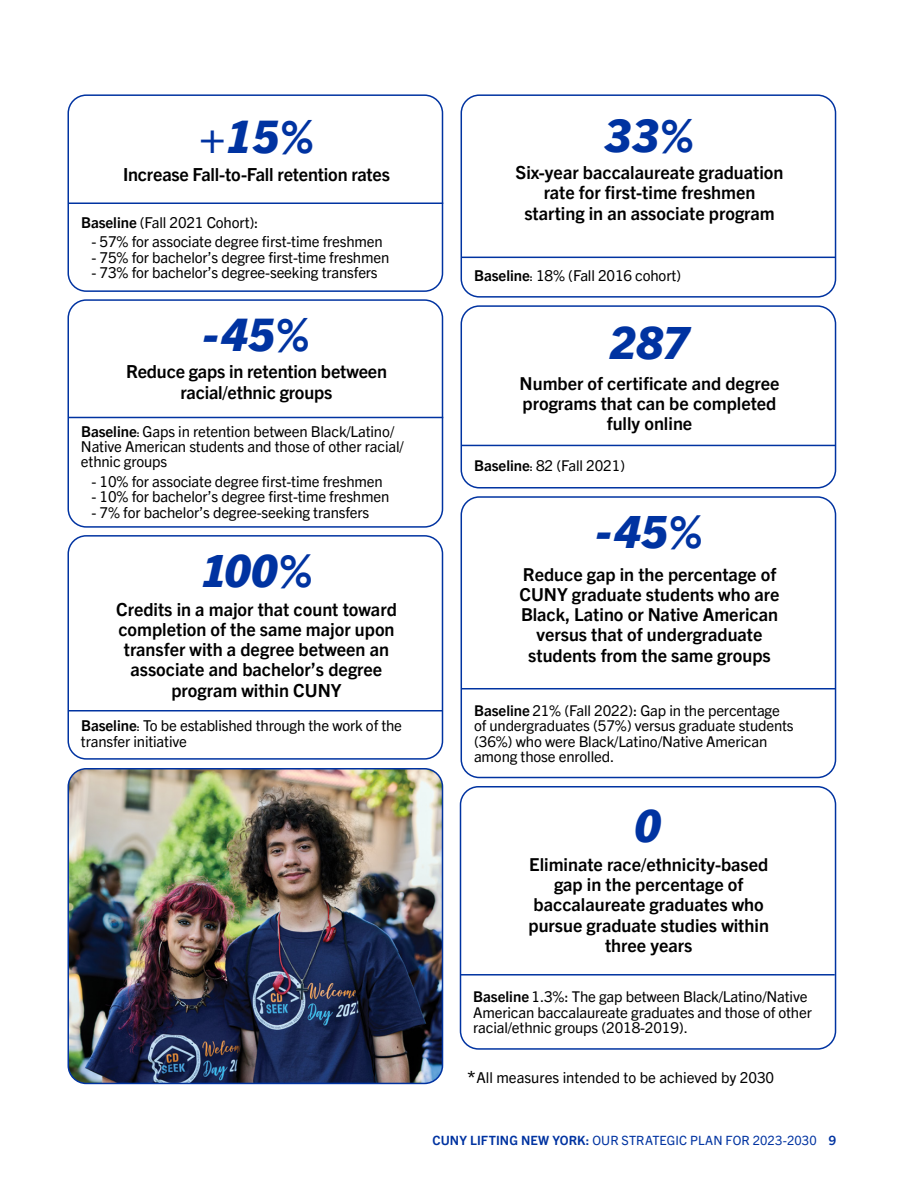
<style>
.page{position:relative;width:918px;height:1188px;background:#fff}
.page>*{position:absolute;margin:0;border:0;box-sizing:border-box;transform-origin:0 0}
.t1{font:italic 800 45px "Trade Gothic Next LT Pro";color:#0033a1}
.t2{font:italic 800 44.55px "Trade Gothic Next LT Pro";color:#0033a1}
.t3{font:700 18px/20.2px "Trade Gothic Next LT Pro";color:#000;text-align:center}
.t4{font:700 17.85px/20.2px "Trade Gothic Next LT Pro";color:#000;text-align:center}
.t5{font:15px/15.3px "Trade Gothic Next LT Pro";letter-spacing:-.01em;color:#000}
.t6{font:14.85px/15.3px "Trade Gothic Next LT Pro";letter-spacing:-.01em;color:#000}
.t7{font:12.75px "Trade Gothic Next LT Pro";letter-spacing:.01em;color:#0033a1}
.s1{font-weight:700}
.s2{font-weight:700;font-size:10.5px}
.s3{font-weight:700;font-size:10.35px}
.s4{font-size:45px}
.s5{font-size:21px}
</style>
<div class="page">
<img style="left:68px;top:769px;width:374px;height:314px">
<div style="left:68px;top:768px;width:375px;height:316px;border:2px solid #0033a1;border-radius:18px"></div>
<div style="left:68px;top:94px;width:375px;height:198px;border:2px solid #0033a1;border-radius:18px"></div>
<hr style="left:69px;top:202px;width:374px;height:2px;background:#0033a1">
<div style="left:68px;top:299px;width:375px;height:229px;border:2px solid #0033a1;border-radius:18px"></div>
<hr style="left:69px;top:417px;width:374px;height:1px;background:#0033a1">
<div style="left:68px;top:535px;width:375px;height:225px;border:2px solid #0033a1;border-radius:18px"></div>
<hr style="left:68px;top:710px;width:374px;height:2px;background:#0033a1">
<div style="left:461px;top:94px;width:375px;height:204px;border:2px solid #0033a1;border-radius:18px"></div>
<hr style="left:461px;top:257px;width:375px;height:1px;background:#0033a1">
<div style="left:461px;top:305px;width:375px;height:184px;border:2px solid #0033a1;border-radius:18px"></div>
<hr style="left:461px;top:445px;width:375px;height:1px;background:#0033a1">
<div style="left:461px;top:496px;width:375px;height:282px;border:2px solid #0033a1;border-radius:18px"></div>
<hr style="left:461px;top:688px;width:375px;height:1px;background:#0033a1">
<div style="left:460px;top:786px;width:376px;height:264px;border:2px solid #0033a1;border-radius:18px"></div>
<hr style="left:460px;top:974px;width:375px;height:2px;background:#0033a1">
<h1 class="t1" style="left:199px;top:105px;width:117px">+15%</h1>
<p class="t3" style="left:123px;top:163px;width:268px">Increase Fall-to-Fall retention rates</p>
<p class="t5" style="left:81px;top:214px;width:179px"><span class="s1">Baseline</span> (Fall 2021 Cohort):</p>
<p class="t5" style="left:91px;top:233px;width:293px">- 57% for associate degree first-time freshmen</p>
<p class="t5" style="left:91px;top:249px;width:299px">- 75% for bachelor’s degree first-time freshmen</p>
<p class="t5" style="left:91px;top:264px;width:288px">- 73% for bachelor’s degree-seeking transfers</p>
<h1 class="t1" style="left:203px;top:303px;width:108px">-45%</h1>
<p class="t3" style="left:126px;top:360px;width:262px">Reduce gaps in retention between racial/ethnic groups</p>
<p class="t5" style="left:81px;top:422px;width:324px"><span class="s1">Baseline</span><span class="s2">:</span> Gaps in retention between Black/Latino/<br>Native American students and those of other racial/ ethnic groups</p>
<p class="t5" style="left:91px;top:473px;width:293px">- 10% for associate degree first-time freshmen</p>
<p class="t5" style="left:91px;top:488px;width:299px">- 10% for bachelor’s degree first-time freshmen</p>
<p class="t5" style="left:91px;top:503px;width:279px">- 7% for bachelor’s degree-seeking transfers</p>
<h2 class="t2" style="left:200px;top:539px;width:114px">100%</h2>
<p class="t3" style="left:116px;top:598px;width:282px">Credits in a major that count toward completion of the same major upon transfer with a degree between an associate and bachelor’s degree program within CUNY</p>
<p class="t5" style="left:81px;top:717px;width:323px"><span class="s1">Baseline</span><span class="s2">:</span> To be established through the work of the transfer initiative</p>
<h1 class="t1" style="left:605px;top:104px;width:91px">33%</h1>
<p class="t3" style="left:516px;top:161px;width:269px">Six-year baccalaureate graduation rate for first-time freshmen starting in an associate program</p>
<p class="t5" style="left:474px;top:267px;width:209px"><span class="s1">Baseline</span><span class="s2">:</span> 18% (Fall 2016 cohort)</p>
<h2 class="t2" style="left:609px;top:312px;width:82px">287</h2>
<p class="t4" style="left:520px;top:372px;width:261px">Number of certificate and degree programs that can be completed fully online</p>
<p class="t6" style="left:474px;top:457px;width:153px"><span class="s1">Baseline</span><span class="s3">:</span> 82 (Fall 2021)</p>
<h2 class="t2" style="left:596px;top:501px;width:108px"><span class="s4">-</span>45%</h2>
<p class="t4" style="left:519px;top:563px;width:262px">Reduce gap in the percentage of<br>CUNY graduate students who are<br>Black, Latino or Native American versus that of undergraduate students from the same groups</p>
<p class="t6" style="left:474px;top:702px;width:321px"><span class="s1">Baseline</span> 21% (Fall 2022): Gap in the percentage of undergraduates (57%) versus graduate students (36%) who were Black/Latino/Native American among those enrolled.</p>
<h2 class="t2" style="left:634px;top:795px;width:28px">0</h2>
<p class="t4" style="left:529px;top:853px;width:242px">Eliminate race/ethnicity-based gap in the percentage of baccalaureate graduates who pursue graduate studies within three years</p>
<p class="t6" style="left:473px;top:988px;width:340px"><span class="s1">Baseline</span> 1.3%: The gap between Black/Latino/Native<br>American baccalaureate graduates and those of other racial/ethnic groups (2018-2019).</p>
<p class="t5" style="left:467px;top:1069px;width:308px"><span class="s5">*</span>All measures intended to be achieved by 2030</p>
<p class="t7" style="left:432px;top:1132px;width:405px"><span class="s1">CUNY LIFTING NEW YORK:</span> OUR STRATEGIC PLAN FOR 2023-2030 <span class="s1">9</span></p>
</div>
